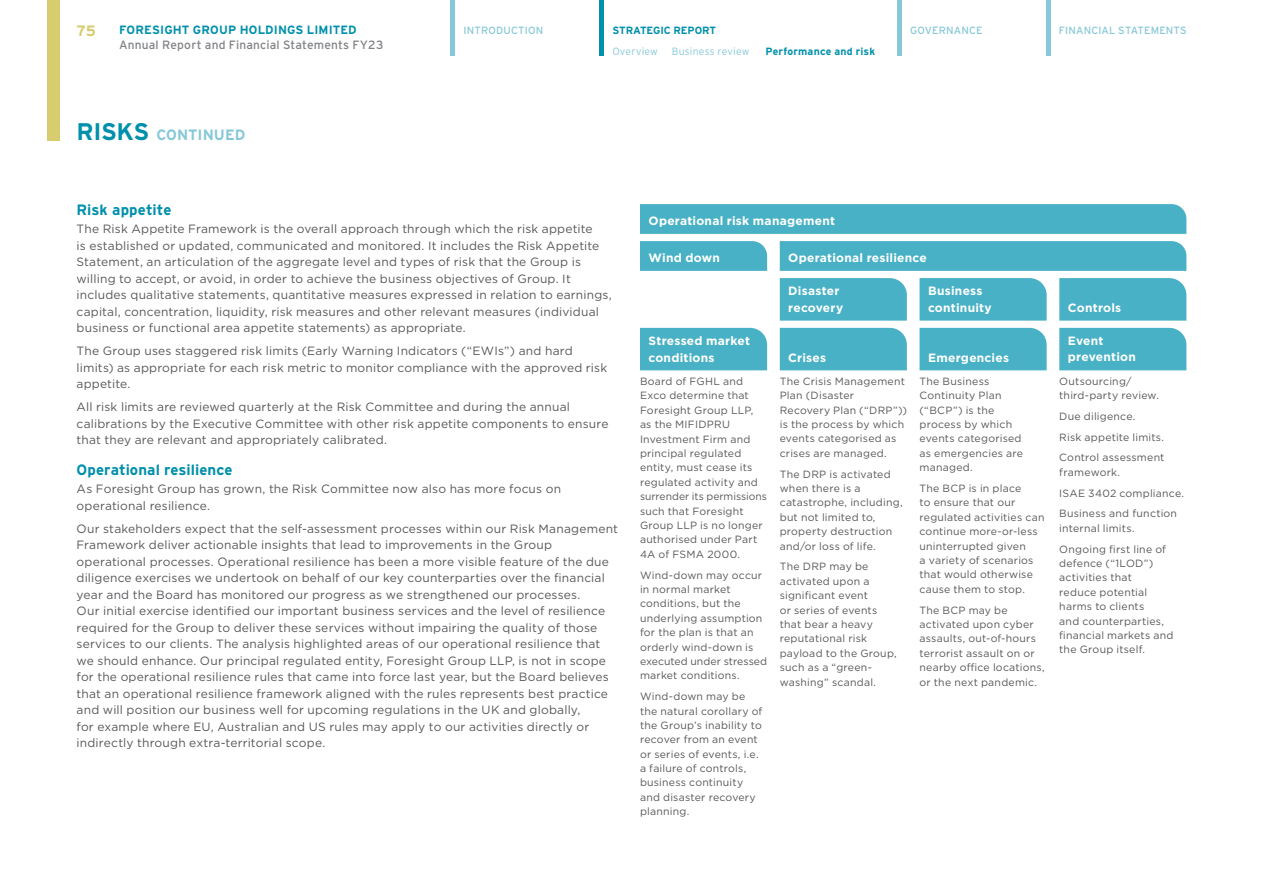
<style>
.page{position:relative;width:1263px;height:893px;background:#fff}
.page>*{position:absolute;margin:0;border:0;box-sizing:border-box;transform-origin:0 0}
.t1{font:700 15px "Interstate";letter-spacing:.005em;color:#0090ab}
.t2{font:700 15px "Interstate";color:#87c8d8}
.t3{font:700 15px "Interstate";color:#d7cd6e}
.t4{font:12px/16.5px "Gotham";letter-spacing:.015em;color:#57585a}
.t5{font:700 12px/16.5px "Gotham";letter-spacing:.02em;color:#fff}
.t6{font:12px "Interstate";letter-spacing:.015em;color:#808285}
.t7{font:700 12px "Interstate";letter-spacing:.01em;color:#0090ab}
.t8{font:10.5px/14.4px "Gotham";letter-spacing:.02em;color:#57585a}
.t9{font:10.5px "Interstate";letter-spacing:.015em;color:#87c8d8}
.t10{font:300 10.5px "Interstate";letter-spacing:.015em;color:#87c8d8}
.t11{font:700 10.5px "Interstate";letter-spacing:.01em;color:#0090ab}
.t12{font:700 10.5px "Interstate";letter-spacing:-.01em;color:#0090ab}
.s1{font-size:24px;color:#0090ab}
</style>
<div class="page">
<div style="left:47px;top:0;width:13px;height:140px;background:#d7cd6e"></div>
<div style="left:640px;top:328px;width:127px;height:42px;background:#48b1c5"></div>
<div style="left:780px;top:328px;width:127px;height:42px;background:#48b1c5"></div>
<div style="left:780px;top:278px;width:127px;height:43px;background:#48b1c5"></div>
<svg style="left:640px;top:241px;width:127px;height:30px;background:#4bb2c6"></svg>
<div style="left:919px;top:328px;width:128px;height:42px;background:#48b1c5"></div>
<svg style="left:919px;top:278px;width:128px;height:43px;background:#4db3c6"></svg>
<div style="left:1059px;top:328px;width:127px;height:42px;background:#48b1c5"></div>
<div style="left:1059px;top:278px;width:127px;height:43px;background:#48b1c5"></div>
<div style="left:780px;top:241px;width:406px;height:30px;background:#48b1c5"></div>
<div style="left:640px;top:204px;width:546px;height:30px;background:#48b1c5"></div>
<hr style="left:600px;top:0;width:4px;height:55px;background:#0090ab">
<hr style="left:451px;top:0;width:4px;height:55px;background:#87c8d8">
<hr style="left:897px;top:0;width:4px;height:55px;background:#87c8d8">
<hr style="left:1046px;top:0;width:4px;height:55px;background:#87c8d8">
<p class="t3" style="left:77px;top:22px;width:21px">75</p>
<p class="t7" style="left:119px;top:23px;width:239px">FORESIGHT GROUP HOLDINGS LIMITED</p>
<p class="t6" style="left:119px;top:38px;width:266px">Annual Report and Financial Statements FY23</p>
<p class="t2" style="left:77px;top:127px;width:170px"><span class="s1">RISKS</span> CONTINUED</p>
<p class="t9" style="left:463px;top:24px;width:81px">INTRODUCTION</p>
<p class="t12" style="left:612px;top:24px;width:105px">STRATEGIC REPORT</p>
<p class="t9" style="left:910px;top:24px;width:74px">GOVERNANCE</p>
<p class="t9" style="left:1059px;top:24px;width:129px">FINANCIAL STATEMENTS</p>
<p class="t10" style="left:612px;top:46px;width:47px">Overview</p>
<p class="t10" style="left:672px;top:46px;width:79px">Business review</p>
<p class="t11" style="left:765px;top:46px;width:111px">Performance and risk</p>
<p class="t1" style="left:77px;top:201px;width:96px">Risk appetite</p>
<p class="t4" style="left:77px;top:220px;width:537px">The Risk Appetite Framework is the overall approach through which the risk appetite<br>is established or updated, communicated and monitored. It includes the Risk Appetite Statement, an articulation of the aggregate level and types of risk that the Group is willing to accept, or avoid, in order to achieve the business objectives of Group. It includes qualitative statements, quantitative measures expressed in relation to earnings, capital, concentration, liquidity, risk measures and other relevant measures (individual business or functional area appetite statements) as appropriate.</p>
<p class="t4" style="left:77px;top:342px;width:532px">The Group uses staggered risk limits (Early Warning Indicators (“EWIs”) and hard limits) as appropriate for each risk metric to monitor compliance with the approved risk appetite.</p>
<p class="t4" style="left:77px;top:398px;width:533px">All risk limits are reviewed quarterly at the Risk Committee and during the annual calibrations by the Executive Committee with other risk appetite components to ensure that they are relevant and appropriately calibrated.</p>
<p class="t1" style="left:77px;top:461px;width:158px">Operational resilience</p>
<p class="t4" style="left:77px;top:481px;width:486px">As Foresight Group has grown, the Risk Committee now also has more focus on operational resilience.</p>
<p class="t4" style="left:77px;top:520px;width:543px">Our stakeholders expect that the self-assessment processes within our Risk Management Framework deliver actionable insights that lead to improvements in the Group operational processes. Operational resilience has been a more visible feature of the due diligence exercises we undertook on behalf of our key counterparties over the financial year and the Board has monitored our progress as we strengthened our processes.<br>Our initial exercise identified our important business services and the level of resilience required for the Group to deliver these services without impairing the quality of those services to our clients. The analysis highlighted areas of our operational resilience that we should enhance. Our principal regulated entity, Foresight Group LLP, is not in scope for the operational resilience rules that came into force last year, but the Board believes that an operational resilience framework aligned with the rules represents best practice and will position our business well for upcoming regulations in the UK and globally,<br>for example where EU, Australian and US rules may apply to our activities directly or indirectly through extra-territorial scope.</p>
<p class="t5" style="left:648px;top:213px;width:188px">Operational risk management</p>
<p class="t5" style="left:648px;top:250px;width:73px">Wind down</p>
<p class="t5" style="left:648px;top:333px;width:103px">Stressed market conditions</p>
<p class="t8" style="left:640px;top:374px;width:129px">Board of FGHL and<br>Exco determine that<br>Foresight Group LLP, as the MIFIDPRU<br>Investment Firm and principal regulated entity, must cease its regulated activity and surrender its permissions such that Foresight<br>Group LLP is no longer authorised under Part<br>4A of FSMA 2000.</p>
<p class="t8" style="left:640px;top:567px;width:129px">Wind-down may occur in normal market conditions, but the underlying assumption for the plan is that an orderly wind-down is executed under stressed market conditions.</p>
<p class="t8" style="left:640px;top:689px;width:124px">Wind-down may be the natural corollary of the Group’s inability to recover from an event or series of events, i.e. a failure of controls, business continuity and disaster recovery planning.</p>
<p class="t5" style="left:788px;top:250px;width:140px">Operational resilience</p>
<p class="t5" style="left:788px;top:282px;width:56px">Disaster recovery</p>
<p class="t5" style="left:928px;top:282px;width:65px">Business continuity</p>
<p class="t5" style="left:788px;top:349px;width:39px">Crises</p>
<p class="t8" style="left:780px;top:374px;width:129px">The Crisis Management<br>Plan (Disaster<br>Recovery Plan (“DRP”)) is the process by which events categorised as crises are managed.</p>
<p class="t8" style="left:780px;top:466px;width:124px">The DRP is activated when there is a catastrophe, including, but not limited to, property destruction and/or loss of life.</p>
<p class="t8" style="left:780px;top:559px;width:118px">The DRP may be activated upon a significant event<br>or series of events that bear a heavy reputational risk payload to the Group, such as a “green&shy;washing” scandal.</p>
<p class="t5" style="left:928px;top:349px;width:82px">Emergencies</p>
<p class="t8" style="left:919px;top:374px;width:105px">The Business<br>Continuity Plan (“BCP”) is the process by which events categorised as emergencies are managed.</p>
<p class="t8" style="left:919px;top:481px;width:126px">The BCP is in place<br>to ensure that our regulated activities can continue more-or-less uninterrupted given<br>a variety of scenarios that would otherwise cause them to stop.</p>
<p class="t8" style="left:919px;top:602px;width:127px">The BCP may be activated upon cyber assaults, out-of-‑ hours terrorist assault on or nearby office locations, or the next pandemic.</p>
<p class="t5" style="left:1068px;top:300px;width:55px">Controls</p>
<p class="t5" style="left:1068px;top:332px;width:70px">Event prevention</p>
<p class="t8" style="left:1059px;top:374px;width:101px">Outsourcing/ third‑party review.</p>
<p class="t8" style="left:1059px;top:406px;width:107px;line-height:20.9px">Due diligence.<br>Risk appetite limits.<br>Control assessment</p>
<p class="t8" style="left:1059px;top:461px;width:126px;line-height:20.9px">framework.<br>ISAE 3402 compliance.<br>Business and function</p>
<p class="t8" style="left:1059px;top:517px;width:108px;line-height:20.9px">internal limits.<br>Ongoing first line of</p>
<p class="t8" style="left:1059px;top:556px;width:116px">defence (“1LOD”) activities that<br>reduce potential harms to clients<br>and counterparties, financial markets and the Group itself.</p>
</div>
